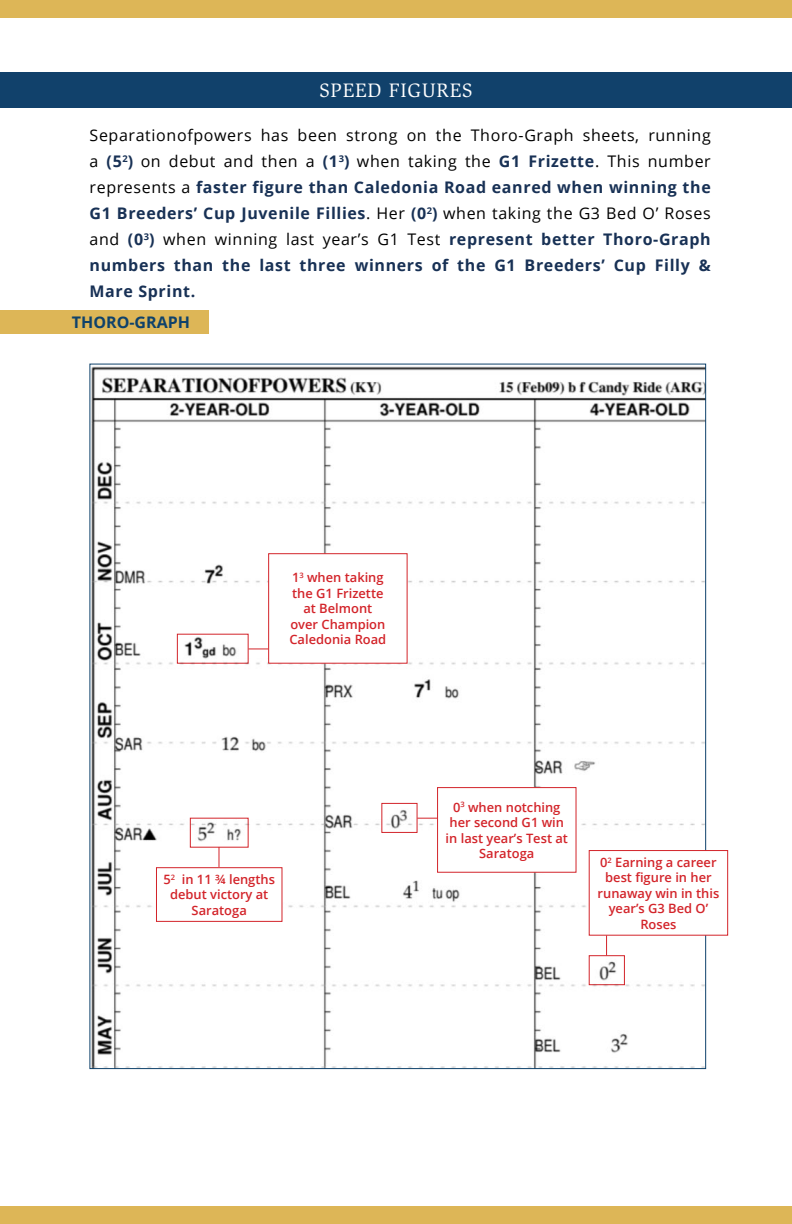
<style>
.page{position:relative;width:792px;height:1224px;background:#fff}
.page>*{position:absolute;margin:0;border:0;box-sizing:border-box;transform-origin:0 0}
.t1{font:20px "Slimbach Std";letter-spacing:.04em;color:#fff}
.t2{font:700 16px/26px "Open Sans";letter-spacing:.04em;color:#183155;text-align:justify}
.t3{font:700 16px "Open Sans";color:#0f426b}
.t4{font:600 12.8px/15.4px "Open Sans";color:#d3242a;text-align:center}
.s1{font-weight:400;color:#000}
</style>
<div class="page">
<div style="left:0;top:0;width:792px;height:18px;background:#ddb657"></div>
<div style="left:0;top:1206px;width:792px;height:18px;background:#ddb657"></div>
<div style="left:0;top:72px;width:792px;height:36px;background:#11416b"></div>
<div style="left:0;top:310px;width:208px;height:24px;background:#ddb657"></div>
<img style="left:92px;top:366px;width:612px;height:701px">
<div style="left:382px;top:803px;width:35px;height:30px;border:1px solid #d3242a"></div>
<div style="left:589px;top:955px;width:36px;height:30px;border:1px solid #d3242a"></div>
<svg style="left:589px;top:850px;width:139px;height:105px"></svg>
<svg style="left:156px;top:847px;width:126px;height:75px"></svg>
<svg style="left:248px;top:553px;width:160px;height:111px"></svg>
<svg style="left:417px;top:787px;width:160px;height:86px"></svg>
<p class="t1" style="left:319px;top:79px;width:155px">SPEED FIGURES</p>
<p class="t2" style="left:90px;top:122px;width:623px"><span class="s1">Separationofpowers has been strong on the Thoro-Graph sheets, running a</span> (5<sup>2</sup>) <span class="s1">on debut and then a</span> (1<sup>3</sup>) <span class="s1">when taking the</span> G1 Frizette<span class="s1">. This number represents a</span> faster figure than Caledonia Road eanred when winning the G1 Breeders’ Cup Juvenile Fillies<span class="s1">. Her</span> (0<sup>2</sup>) <span class="s1">when taking the G3 Bed O’ Roses and</span> (0<sup>3</sup>) <span class="s1">when winning last year’s G1 Test</span> represent better Thoro-Graph numbers than the last three winners of the G1 Breeders’ Cup Filly &amp; Mare Sprint.</p>
<p class="t3" style="left:72px;top:311px;width:120px">THORO-GRAPH</p>
<p class="t4" style="left:289px;top:570px;width:98px">1<sup>3</sup> when taking the G1 Frizette at Belmont over Champion<br>Caledonia Road</p>
<p class="t4" style="left:163px;top:871px;width:113px">5<sup>2</sup> in 11 ¾ lengths debut victory at<br>Saratoga</p>
<p class="t4" style="left:446px;top:799px;width:124px">0<sup>3</sup> when notching her second G1 win in last year’s Test at<br>Saratoga</p>
<p class="t4" style="left:598px;top:854px;width:123px">0<sup>2</sup> Earning a career best figure in her runaway win in this year’s G3 Bed O’<br>Roses</p>
</div>
